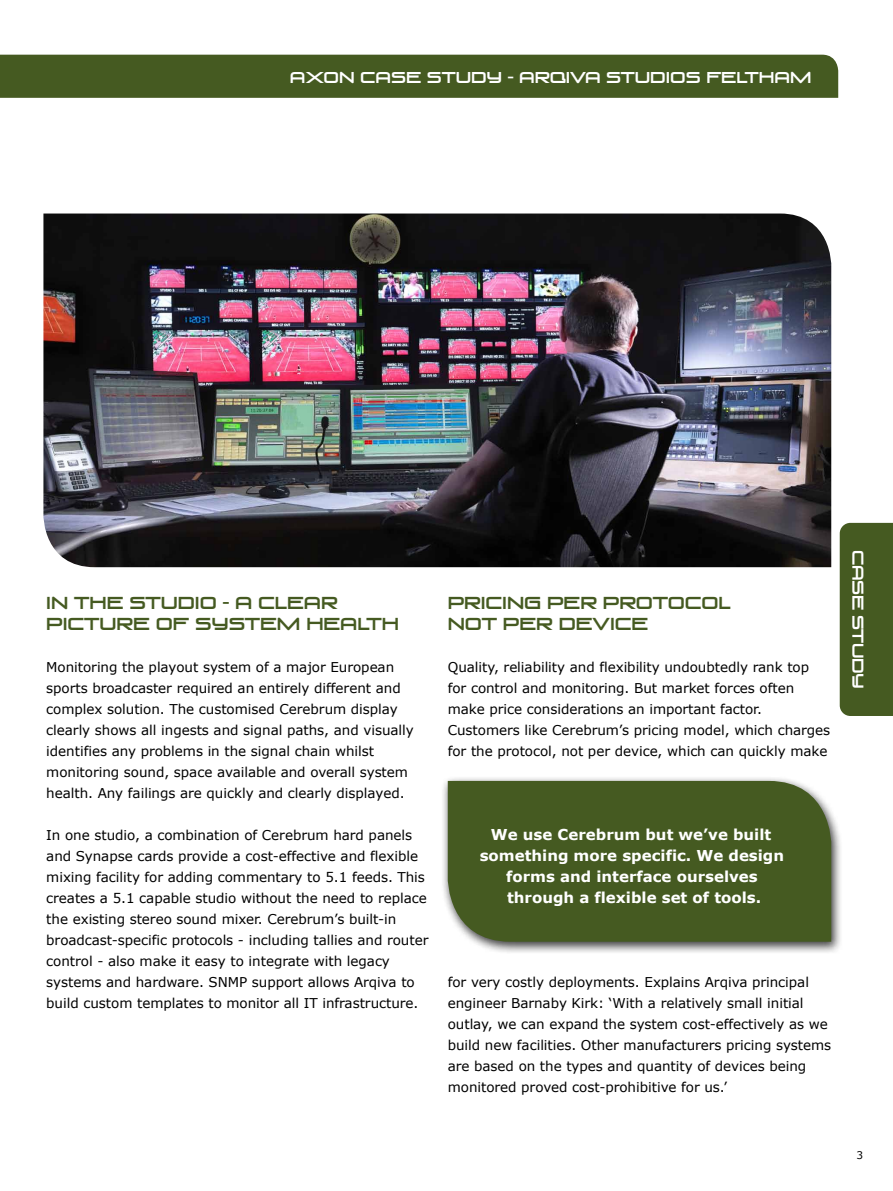
<style>
.page{position:relative;width:893px;height:1191px;background:#fff}
.page>*{position:absolute;margin:0;border:0;box-sizing:border-box;transform-origin:0 0}
.t1{font:16.5px/21px "Venus Rising";letter-spacing:-.005em;color:#455a21}
.t2{font:700 15px/21px "Verdana";color:#fff;text-align:center}
.t3{font:15px "Venus Rising";color:#fff}
.t4{font:13.5px/21px "Verdana";letter-spacing:-.005em;color:#000}
.t5{font:10.5px "Verdana";color:#000}
</style>
<div class="page">
<div style="left:0;top:55px;width:838px;height:43px;background:#455a21"></div>
<div style="left:840px;top:523px;width:53px;height:193px;background:#455a21"></div>
<img style="left:43px;top:213px;width:788px;height:354px">
<div style="left:441px;top:775px;width:402px;height:179px;background:#000;opacity:.75"></div>
<div style="left:448px;top:781px;width:383px;height:160px;background:#455a21"></div>
<p class="t3" style="left:290px;top:68px;width:102px">AXON CASE</p>
<p class="t3" style="left:427px;top:68px;width:366px">STUDY - ARQIVA STUDIOS FELTHAM</p>
<p class="t1" style="left:46px;top:592px;width:354px">IN THE STUDIO - A CLEAR<br>PICTURE OF SYSTEM HEALTH</p>
<p class="t4" style="left:46px;top:656px;width:369px">Monitoring the playout system of a major European sports broadcaster required an entirely different and complex solution. The customised Cerebrum display clearly shows all ingests and signal paths, and visually identifies any problems in the signal chain whilst monitoring sound, space available and overall system health. Any failings are quickly and clearly displayed.</p>
<p class="t4" style="left:46px;top:824px;width:384px">In one studio, a combination of Cerebrum hard panels and Synapse cards provide a cost-effective and flexible mixing facility for adding commentary to 5.1 feeds. This creates a 5.1 capable studio without the need to replace the existing stereo sound mixer. Cerebrum’s built-in broadcast-specific protocols - including tallies and router control - also make it easy to integrate with legacy systems and hardware. SNMP support allows Arqiva to build custom templates to monitor all IT infrastructure.</p>
<p class="t1" style="left:448px;top:592px;width:285px">PRICING PER PROTOCOL<br>NOT PER DEVICE</p>
<p class="t4" style="left:448px;top:656px;width:384px">Quality, reliability and flexibility undoubtedly rank top for control and monitoring. But market forces often make price considerations an important factor.<br>Customers like Cerebrum’s pricing model, which charges for the protocol, not per device, which can quickly make</p>
<p class="t2" style="left:480px;top:823px;width:306px">We use Cerebrum but we’ve built something more specific. We design forms and interface ourselves through a flexible set of tools.</p>
<p class="t4" style="left:448px;top:971px;width:385px">for very costly deployments. Explains Arqiva principal engineer Barnaby Kirk: ‘With a relatively small initial outlay, we can expand the system cost-effectively as we build new facilities. Other manufacturers pricing systems are based on the types and quantity of devices being monitored proved cost-prohibitive for us.’</p>
<p class="t3" style="left:867px;top:550px;width:139px;rotate:90deg">CASE STUDY</p>
<p class="t5" style="left:856px;top:1148px;width:8px">3</p>
</div>
